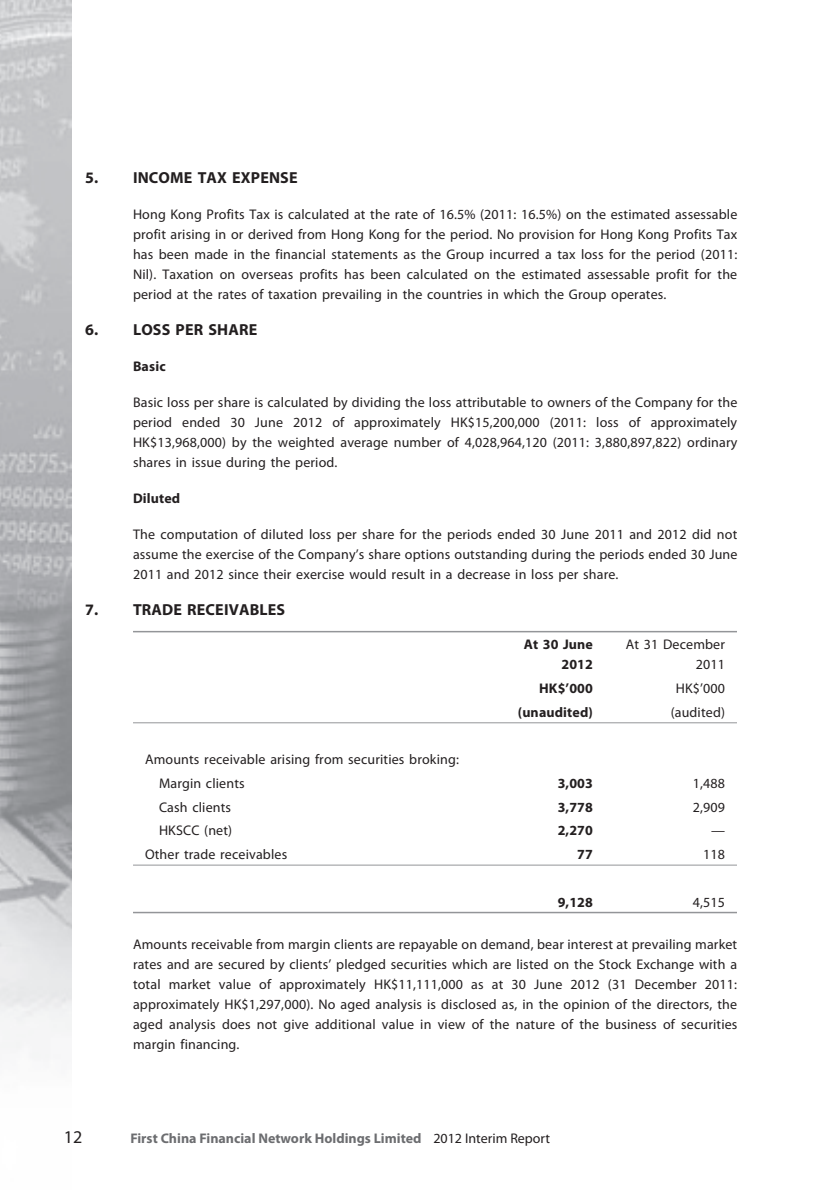
<style>
.page{position:relative;width:840px;height:1190px;background:#fff}
.page>*{position:absolute;margin:0;border:0;box-sizing:border-box;transform-origin:0 0}
.t1{font:18px "Myriad Pro";color:#231f20}
.t2{font:700 16px "Myriad Pro";letter-spacing:.01em;color:#231f20}
.t3{font:14px/20px "Myriad Pro";letter-spacing:.01em;color:#231f20;text-align:justify}
.t4{font:700 14px/20px "Myriad Pro";letter-spacing:.01em;color:#231f20;text-align:right}
.t5{font:700 14px "Myriad Pro";color:#6c6d70}
.s1{font-weight:400;color:#231f20}
</style>
<div class="page">
<img style="left:0;top:0;width:72px;height:1058px">
<hr style="left:133px;top:722px;width:604px;height:1px;background:#939598">
<hr style="left:133px;top:865px;width:604px;height:1px;background:#939598">
<hr style="left:133px;top:912px;width:604px;height:1px;background:#939598">
<hr style="left:133px;top:631px;width:604px;height:1px;background:#939598">
<p class="t2" style="left:85px;top:171px;width:214px">5. INCOME TAX EXPENSE</p>
<p class="t3" style="left:133px;top:205px;width:606px">Hong Kong Profits Tax is calculated at the rate of 16.5% (2011: 16.5%) on the estimated assessable profit arising in or derived from Hong Kong for the period. No provision for Hong Kong Profits Tax has been made in the financial statements as the Group incurred a tax loss for the period (2011:<br>Nil). Taxation on overseas profits has been calculated on the estimated assessable profit for the period at the rates of taxation prevailing in the countries in which the Group operates.</p>
<p class="t2" style="left:85px;top:323px;width:174px">6. LOSS PER SHARE</p>
<p class="t4" style="left:133px;top:357px;width:34px">Basic</p>
<p class="t3" style="left:133px;top:393px;width:606px">Basic loss per share is calculated by dividing the loss attributable to owners of the Company for the period ended 30 June 2012 of approximately HK$15,200,000 (2011: loss of approximately HK$13,968,000) by the weighted average number of 4,028,964,120 (2011: 3,880,897,822) ordinary shares in issue during the period.</p>
<p class="t4" style="left:133px;top:489px;width:49px">Diluted</p>
<p class="t3" style="left:133px;top:525px;width:606px">The computation of diluted loss per share for the periods ended 30 June 2011 and 2012 did not assume the exercise of the Company’s share options outstanding during the periods ended 30 June 2011 and 2012 since their exercise would result in a decrease in loss per share.</p>
<p class="t2" style="left:85px;top:603px;width:202px">7. TRADE RECEIVABLES</p>
<p class="t4" style="left:524px;top:636px;width:71px">At 30 June<br>2012</p>
<p class="t3" style="left:626px;top:636px;width:101px;text-align:right">At 31 December<br>2011</p>
<p class="t4" style="left:539px;top:679px;width:55px">HK$’000</p>
<p class="t3" style="left:676px;top:679px;width:51px">HK$’000</p>
<p class="t4" style="left:518px;top:703px;width:77px">(unaudited)</p>
<p class="t3" style="left:671px;top:703px;width:56px">(audited)</p>
<p class="t3" style="left:159px;top:749px;width:301px;line-height:23.8px;text-indent:-14px">Amounts receivable arising from securities broking:<br>Margin clients</p>
<p class="t4" style="left:558px;top:774px;width:37px">3,003</p>
<p class="t3" style="left:693px;top:774px;width:34px">1,488</p>
<p class="t3" style="left:159px;top:798px;width:74px">Cash clients</p>
<p class="t4" style="left:558px;top:798px;width:37px">3,778</p>
<p class="t3" style="left:693px;top:798px;width:34px">2,909</p>
<p class="t3" style="left:159px;top:822px;width:75px">HKSCC (net)</p>
<p class="t4" style="left:558px;top:822px;width:37px">2,270</p>
<p class="t3" style="left:711px;top:822px;width:15px">—</p>
<p class="t3" style="left:145px;top:845px;width:144px">Other trade receivables</p>
<p class="t4" style="left:577px;top:845px;width:17px">77</p>
<p class="t3" style="left:703px;top:845px;width:23px">118</p>
<p class="t4" style="left:558px;top:893px;width:37px">9,128</p>
<p class="t3" style="left:693px;top:893px;width:34px">4,515</p>
<p class="t3" style="left:133px;top:935px;width:606px">Amounts receivable from margin clients are repayable on demand, bear interest at prevailing market rates and are secured by clients’ pledged securities which are listed on the Stock Exchange with a total market value of approximately HK$11,111,000 as at 30 June 2012 (31 December 2011: approximately HK$1,297,000). No aged analysis is disclosed as, in the opinion of the directors, the aged analysis does not give additional value in view of the nature of the business of securities margin financing.</p>
<p class="t1" style="left:64px;top:1130px;width:20px">12</p>
<p class="t5" style="left:130px;top:1133px;width:421px">First China Financial Network Holdings Limited <span class="s1">2012 Interim Report</span></p>
</div>
